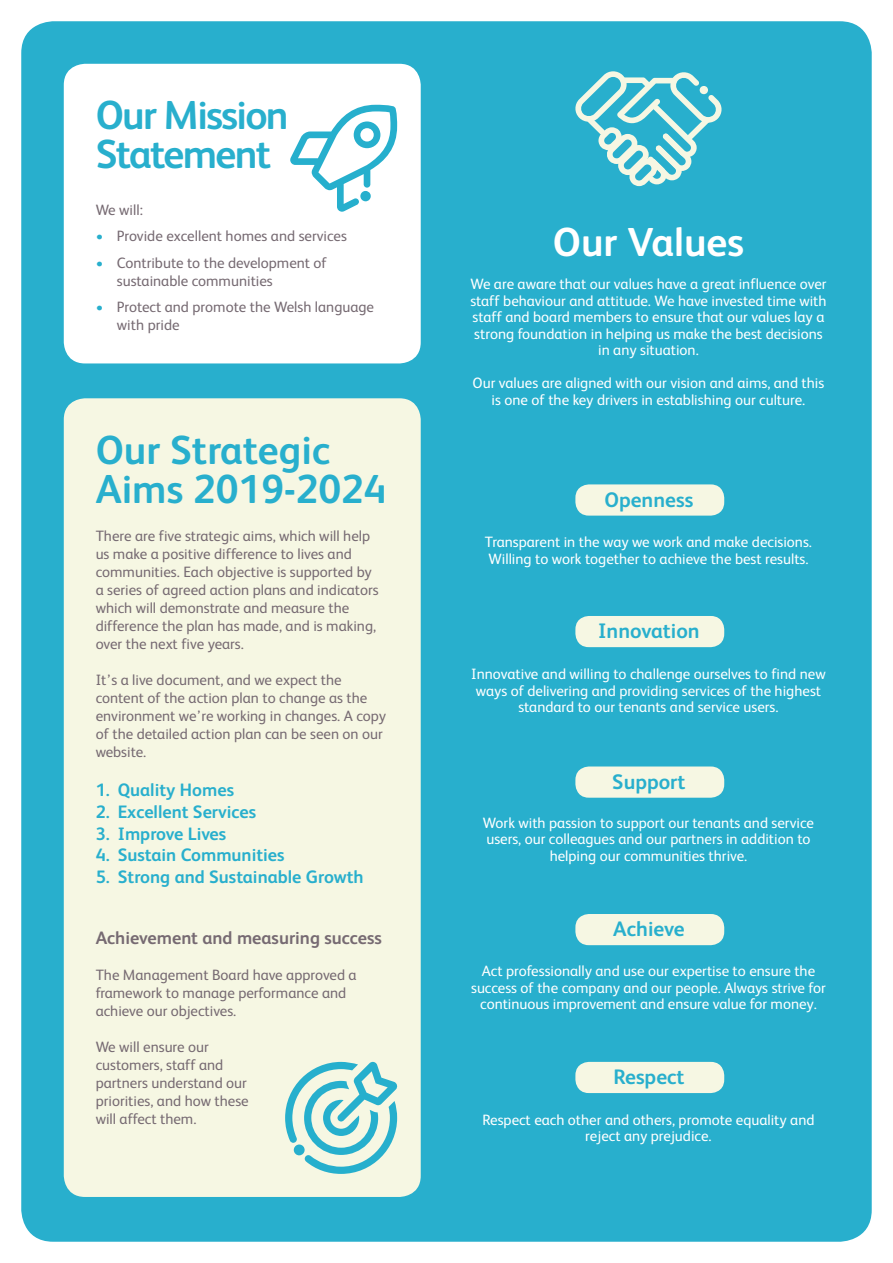
<style>
.page{position:relative;width:893px;height:1263px;background:#fff}
.page>*{position:absolute;margin:0;border:0;box-sizing:border-box;transform-origin:0 0}
.t1{font:700 40.5px/39px "FS Albert";letter-spacing:-.005em;color:#28afcd}
.t2{font:700 40.5px "FS Albert";letter-spacing:-.04em;color:#28afcd}
.t3{font:700 40.5px "FS Albert";color:#fff}
.t4{font:700 21px "FS Albert";color:#28afcd}
.t5{font:700 18px "FS Albert";color:#28afcd}
.t6{font:700 18px "FS Albert";color:#766a72}
.t7{font:15px/16.5px "FS Albert";color:#fff;text-align:center}
.t8{font:15px/18px "FS Albert";color:#766a72}
.s1{color:#28afcd}
</style>
<div class="page">
<div style="left:21px;top:21px;width:851px;height:1221px;background:#28afcd;border-radius:32px"></div>
<div style="left:64px;top:64px;width:357px;height:299px;background:#fff;border-radius:21px"></div>
<div style="left:64px;top:398px;width:357px;height:799px;background:#f6f7e3;border-radius:21px"></div>
<svg style="left:575px;top:71px;width:147px;height:115px"></svg>
<div style="left:575px;top:484px;width:149px;height:32px;background:#f6f7e3;border-radius:14px"></div>
<div style="left:575px;top:766px;width:149px;height:32px;background:#f6f7e3;border-radius:14px"></div>
<div style="left:575px;top:616px;width:149px;height:31px;background:#f6f7e3;border-radius:14px"></div>
<div style="left:575px;top:914px;width:149px;height:31px;background:#f6f7e3;border-radius:14px"></div>
<div style="left:575px;top:1062px;width:149px;height:31px;background:#f6f7e3;border-radius:14px"></div>
<svg style="left:290px;top:105px;width:107px;height:107px"></svg>
<svg style="left:285px;top:1062px;width:112px;height:112px"></svg>
<p class="t2" style="left:96px;top:92px;width:195px">Our Mission</p>
<p class="t2" style="left:96px;top:131px;width:177px">Statement</p>
<p class="t8" style="left:96px;top:200px;width:49px">We will:</p>
<p class="t8" style="left:96px;top:227px;width:253px"><span class="s1">•</span> Provide excellent homes and services</p>
<p class="t8" style="left:117px;top:253px;width:211px;text-indent:-21px"><span class="s1">•</span> Contribute to the development of sustainable communities</p>
<p class="t8" style="left:117px;top:298px;width:259px;text-indent:-21px"><span class="s1">•</span> Protect and promote the Welsh language with pride</p>
<p class="t1" style="left:96px;top:430px;width:292px">Our Strategic<br>Aims 2019-2024</p>
<p class="t8" style="left:96px;top:526px;width:285px">There are five strategic aims, which will help us make a positive difference to lives and communities. Each objective is supported by a series of agreed action plans and indicators which will demonstrate and measure the difference the plan has made, and is making, over the next five years.</p>
<p class="t8" style="left:96px;top:670px;width:292px">It’s a live document, and we expect the content of the action plan to change as the environment we’re working in changes. A copy of the detailed action plan can be seen on our website.</p>
<p class="t5" style="left:96px;top:780px;width:140px">1. Quality Homes</p>
<p class="t5" style="left:96px;top:801px;width:162px">2. Excellent Services</p>
<p class="t5" style="left:96px;top:823px;width:132px">3. Improve Lives</p>
<p class="t5" style="left:96px;top:844px;width:190px">4. Sustain Communities</p>
<p class="t5" style="left:96px;top:866px;width:270px">5. Strong and Sustainable Growth</p>
<p class="t6" style="left:96px;top:927px;width:288px">Achievement and measuring success</p>
<p class="t8" style="left:96px;top:966px;width:263px">The Management Board have approved a framework to manage performance and achieve our objectives.</p>
<p class="t8" style="left:96px;top:1038px;width:115px">We will ensure our</p>
<p class="t8" style="left:96px;top:1056px;width:129px">customers, staff and</p>
<p class="t8" style="left:96px;top:1074px;width:155px;text-align:justify">partners understand our priorities, and how these will affect them.</p>
<p class="t3" style="left:553px;top:219px;width:193px">Our Values</p>
<p class="t7" style="left:470px;top:276px;width:358px">We are aware that our values have a great influence over staff behaviour and attitude. We have invested time with staff and board members to ensure that our values lay a strong foundation in helping us make the best decisions in any situation.</p>
<p class="t7" style="left:473px;top:375px;width:353px">Our values are aligned with our vision and aims, and this is one of the key drivers in establishing our culture.</p>
<p class="t4" style="left:604px;top:487px;width:90px">Openness</p>
<p class="t7" style="left:485px;top:534px;width:328px">Transparent in the way we work and make decisions.</p>
<p class="t7" style="left:488px;top:550px;width:322px">Willing to work together to achieve the best results.</p>
<p class="t4" style="left:598px;top:619px;width:103px">Innovation</p>
<p class="t7" style="left:471px;top:666px;width:356px">Innovative and willing to challenge ourselves to find new ways of delivering and providing services of the highest standard to our tenants and service users.</p>
<p class="t4" style="left:612px;top:769px;width:75px">Support</p>
<p class="t7" style="left:483px;top:814px;width:333px">Work with passion to support our tenants and service</p>
<p class="t7" style="left:486px;top:831px;width:326px">users, our colleagues and our partners in addition to helping our communities thrive.</p>
<p class="t4" style="left:613px;top:917px;width:73px">Achieve</p>
<p class="t7" style="left:471px;top:963px;width:356px">Act professionally and use our expertise to ensure the success of the company and our people. Always strive for continuous improvement and ensure value for money.</p>
<p class="t4" style="left:613px;top:1065px;width:73px">Respect</p>
<p class="t7" style="left:482px;top:1111px;width:334px">Respect each other and others, promote equality and reject any prejudice.</p>
</div>
